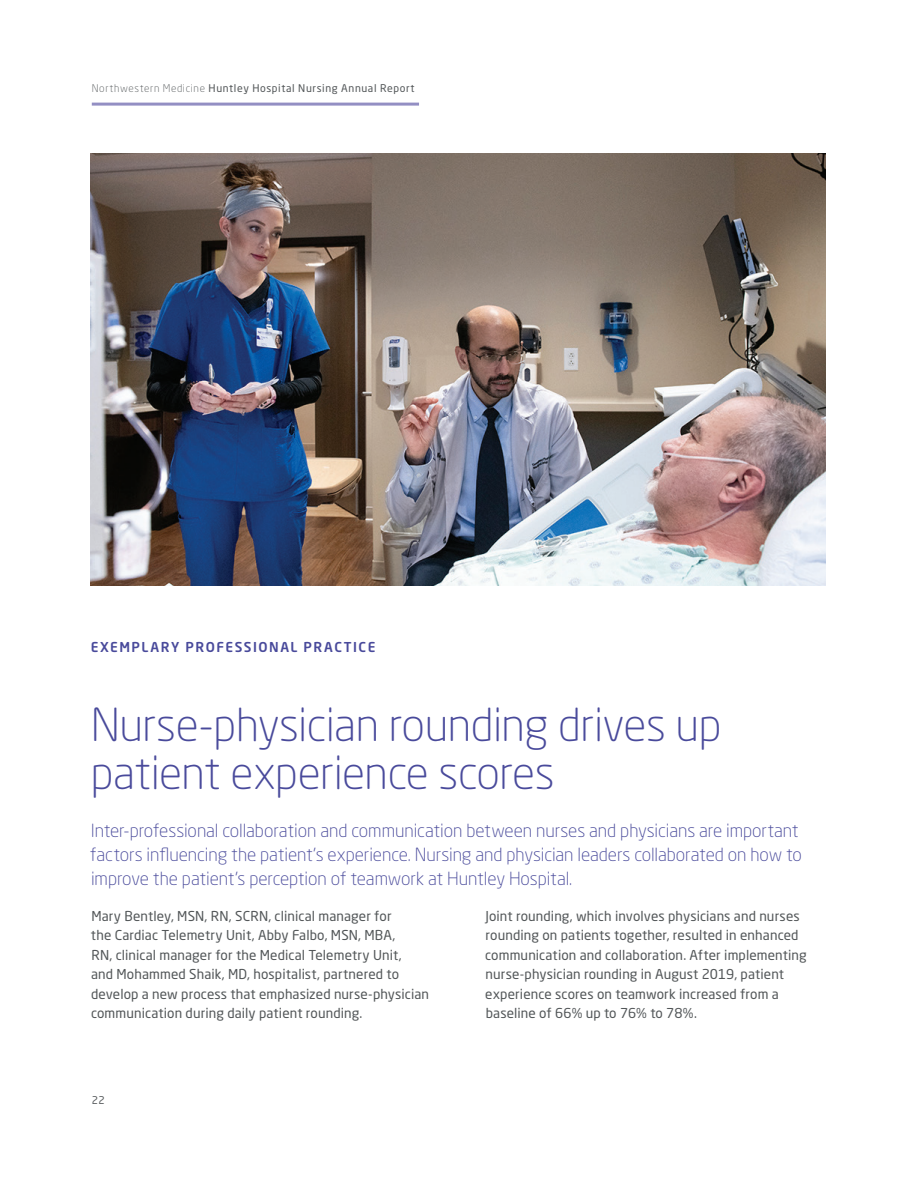
<style>
.page{position:relative;width:918px;height:1188px;background:#fff}
.page>*{position:absolute;margin:0;border:0;box-sizing:border-box;transform-origin:0 0}
.t1{font:300 45px/48px "Neo Sans Pro";letter-spacing:-.01em;color:#494a9b}
.t2{font:300 18px/24px "Neo Sans Pro";letter-spacing:-.005em;color:#494a9b}
.t3{font:13.5px/19.5px "Neo Sans Pro";letter-spacing:.01em;color:#535759}
.t4{font:500 13.5px "Neo Sans Pro";letter-spacing:.11em;color:#494a9b}
.t5{font:10.5px "Neo Sans Pro";letter-spacing:.06em;color:#535759}
.s1{font-weight:300}
</style>
<div class="page">
<hr style="left:92px;top:103px;width:327px;height:3px;background:#938fc3">
<img style="left:91px;top:153px;width:734px;height:432px">
<p class="t5" style="left:92px;top:82px;width:324px"><span class="s1">Northwestern Medicine</span> Huntley Hospital Nursing Annual Report</p>
<p class="t4" style="left:91px;top:639px;width:286px">EXEMPLARY PROFESSIONAL PRACTICE</p>
<h1 class="t1" style="left:91px;top:701px;width:632px">Nurse-physician rounding drives up patient experience scores</h1>
<p class="t2" style="left:90px;top:818px;width:714px">Inter-professional collaboration and communication between nurses and physicians are important factors influencing the patient’s experience. Nursing and physician leaders collaborated on how to improve the patient’s perception of teamwork at Huntley Hospital.</p>
<p class="t3" style="left:91px;top:906px;width:340px">Mary Bentley, MSN, RN, SCRN, clinical manager for<br>the Cardiac Telemetry Unit, Abby Falbo, MSN, MBA,<br>RN, clinical manager for the Medical Telemetry Unit,<br>and Mohammed Shaik, MD, hospitalist, partnered to develop a new process that emphasized nurse-physician communication during daily patient rounding.</p>
<p class="t3" style="left:485px;top:906px;width:323px">Joint rounding, which involves physicians and nurses rounding on patients together, resulted in enhanced communication and collaboration. After implementing nurse-physician rounding in August 2019, patient experience scores on teamwork increased from a baseline of 66% up to 76% to 78%.</p>
<p class="t5" style="left:92px;top:1094px;width:15px">22</p>
</div>
